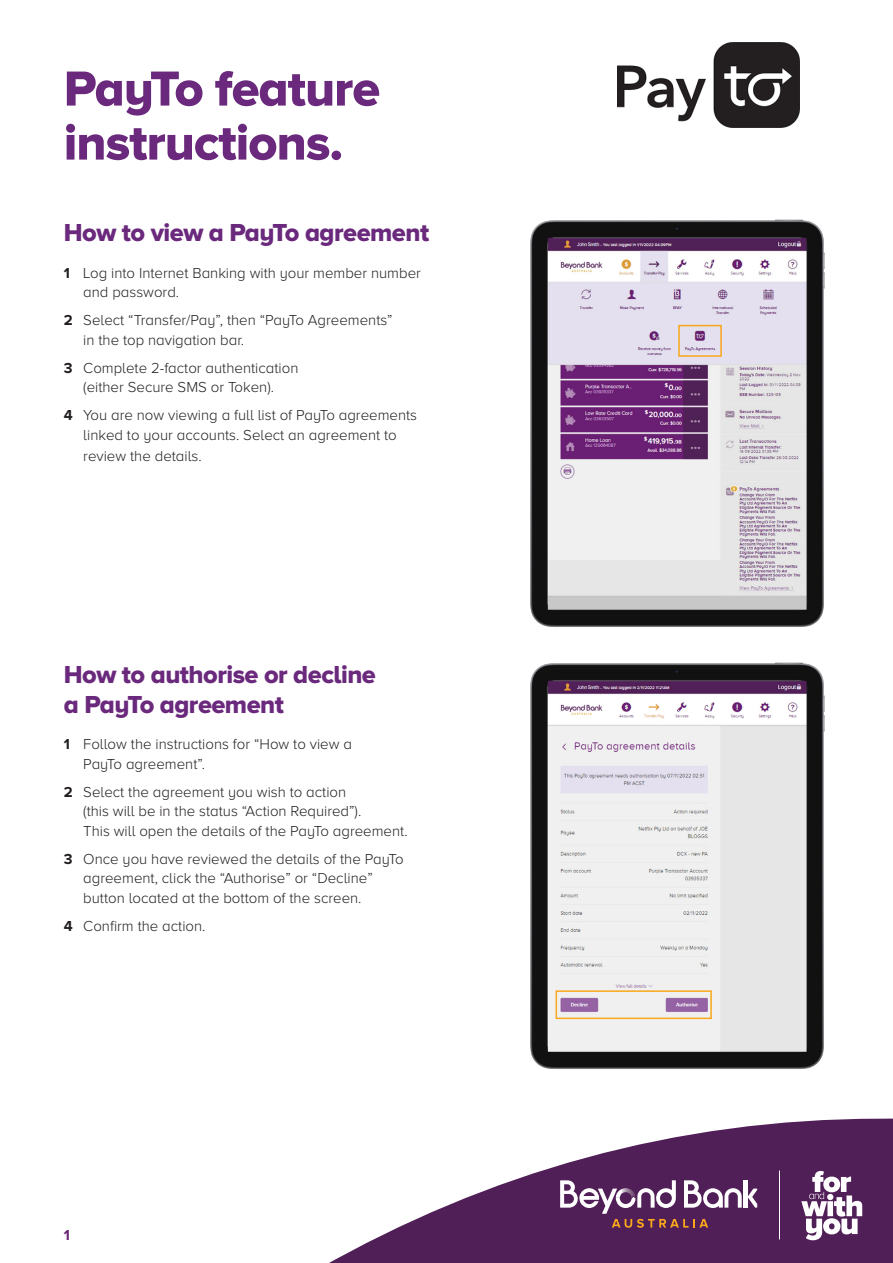
<style>
.page{position:relative;width:893px;height:1263px;background:#fff}
.page>*{position:absolute;margin:0;border:0;box-sizing:border-box;transform-origin:0 0}
.t1{font:51px/54px "Proxima Nova A Extrabld";letter-spacing:-.02em;color:#6a297c}
.t2{font:25.5px/30px "Proxima Nova A Extrabld";letter-spacing:-.02em;color:#6a297c}
.t3{font:300 15px/19.5px "Proxima Nova A";color:#231f20}
.t4{font:700 15px "Proxima Nova A";color:#692875}
.s1{font-weight:700}
</style>
<div class="page">
<svg style="left:329px;top:1118px;width:564px;height:145px;fill:#511f57"></svg>
<svg style="left:560px;top:1180px;width:197px;height:48px"></svg>
<svg style="left:801px;top:1171px;width:61px;height:69px"></svg>
<hr style="left:779px;top:1170px;width:1px;height:69px;background:#fff">
<img style="left:618px;top:42px;width:181px;height:86px">
<img style="left:530px;top:219px;width:295px;height:408px">
<img style="left:530px;top:662px;width:295px;height:407px">
<div style="left:556px;top:990px;width:156px;height:29px;border:2px solid #f9a71b"></div>
<div style="left:678px;top:325px;width:44px;height:32px;border:2px solid #f9a71b"></div>
<p class="t1" style="left:64px;top:60px;width:318px">PayTo feature instructions.</p>
<p class="t2" style="left:64px;top:217px;width:367px">How to view a PayTo agreement</p>
<p class="t3" style="left:83px;top:263px;width:339px;text-indent:-20px"><span class="s1">1</span> Log into Internet Banking with your member number and password.</p>
<p class="t3" style="left:83px;top:310px;width:311px;text-indent:-20px"><span class="s1">2</span> Select “Transfer/Pay”, then “PayTo Agreements” in the top navigation bar.</p>
<p class="t3" style="left:64px;top:358px;width:236px;text-align:center"><span class="s1">3</span> Complete 2-factor authentication (either Secure SMS or Token).</p>
<p class="t3" style="left:64px;top:405px;width:355px;text-align:center"><span class="s1">4</span> You are now viewing a full list of PayTo agreements linked to your accounts. Select an agreement to</p>
<p class="t3" style="left:83px;top:446px;width:120px">review the details.</p>
<p class="t2" style="left:64px;top:659px;width:314px">How to authorise or decline a PayTo agreement</p>
<p class="t3" style="left:83px;top:734px;width:270px;text-indent:-20px"><span class="s1">1</span> Follow the instructions for “How to view a<br>PayTo agreement”.</p>
<p class="t3" style="left:83px;top:782px;width:326px;text-indent:-20px"><span class="s1">2</span> Select the agreement you wish to action<br>(this will be in the status “Action Required”).<br>This will open the details of the PayTo agreement.</p>
<p class="t3" style="left:83px;top:849px;width:322px;text-indent:-20px"><span class="s1">3</span> Once you have reviewed the details of the PayTo agreement, click the “Authorise” or “Decline” button located at the bottom of the screen.</p>
<p class="t3" style="left:64px;top:916px;width:143px"><span class="s1">4</span> Confirm the action.</p>
<p class="t4" style="left:64px;top:1227px;width:8px">1</p>
</div>
